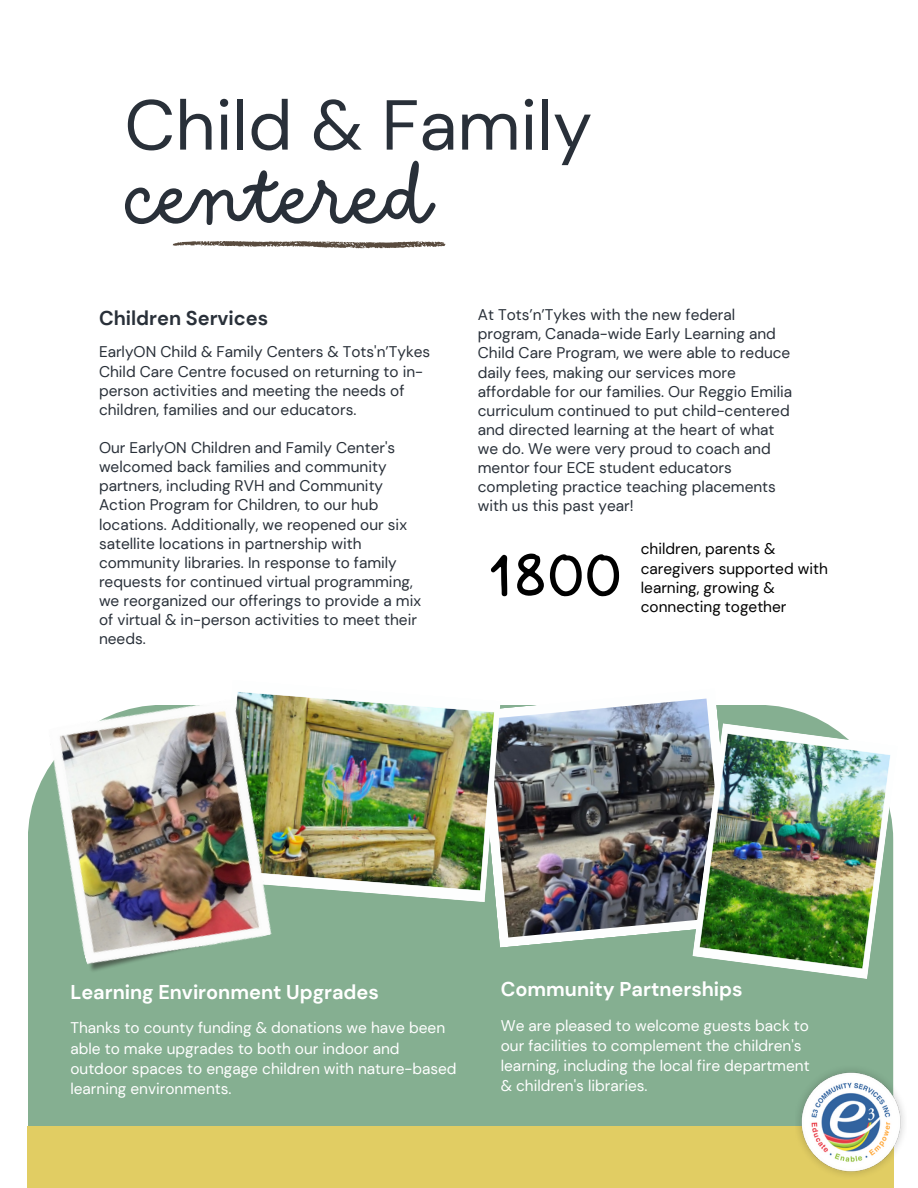
<style>
.page{position:relative;width:918px;height:1188px;background:#fff}
.page>*{position:absolute;margin:0;border:0;box-sizing:border-box;transform-origin:0 0}
.t1{font:78.9px "DO Script Regular";color:#293039}
.t2{font:70.5px "DM Sans";color:#293039}
.t3{font:65.4px "DO Script Regular";color:#000}
.t4{font:700 19.95px "DM Sans";color:#fff}
.t5{font:700 19.95px "DM Sans";color:#293039}
.t6{font:15.45px/19.2px "DM Sans";color:#293039}
.t7{font:15.45px/20.2px "DM Sans";color:#fff}
.t8{font:15.45px/19.2px "DM Sans";color:#000}
</style>
<div class="page">
<svg style="left:172px;top:241px;width:274px;height:8px"></svg>
<div style="left:28px;top:705px;width:865px;height:483px;background:#85af91"></div>
<div style="left:27px;top:1127px;width:866px;height:61px;background:#e1cd63"></div>
<svg style="left:805px;top:705px;width:88px;height:18px"></svg>
<img style="left:795px;top:1065px;width:109px;height:114px">
<img style="left:496px;top:698px;width:222px;height:250px">
<img style="left:307px;top:697px;width:194px;height:205px">
<img style="left:28px;top:692px;width:279px;height:279px">
<img style="left:692px;top:723px;width:202px;height:256px">
<p class="t2" style="left:125px;top:80px;width:469px">Child &amp; Family</p>
<p class="t1" style="left:127px;top:152px;width:307px">centered</p>
<p class="t5" style="left:99px;top:305px;width:171px">Children Services</p>
<p class="t6" style="left:478px;top:305px;width:316px">At Tots’n’Tykes with the new federal program, Canada-wide Early Learning and Child Care Program, we were able to reduce daily fees, making our services more affordable for our families. Our Reggio Emilia curriculum continued to put child-centered and directed learning at the heart of what we do. We were very proud to coach and mentor four ECE student educators completing practice teaching placements with us this past year!</p>
<p class="t6" style="left:99px;top:343px;width:333px">EarlyON Child &amp; Family Centers &amp; Tots'n’Tykes Child Care Centre focused on returning to in&shy;person activities and meeting the needs of children, families and our educators.</p>
<p class="t6" style="left:99px;top:438px;width:324px">Our EarlyON Children and Family Center's welcomed back families and community partners, including RVH and Community Action Program for Children, to our hub locations. Additionally, we reopened our six satellite locations in partnership with community libraries. In response to family requests for continued virtual programming, we reorganized our offerings to provide a mix of virtual &amp; in-person activities to meet their needs.</p>
<p class="t8" style="left:641px;top:540px;width:189px">children, parents &amp; caregivers supported with learning, growing &amp; connecting together</p>
<p class="t3" style="left:488px;top:538px;width:136px">1800</p>
<p class="t4" style="left:70px;top:979px;width:310px">Learning Environment Upgrades</p>
<p class="t7" style="left:70px;top:1018px;width:388px">Thanks to county funding &amp; donations we have been able to make upgrades to both our indoor and outdoor spaces to engage children with nature-based learning environments.</p>
<p class="t4" style="left:501px;top:977px;width:243px">Community Partnerships</p>
<p class="t7" style="left:501px;top:1015px;width:310px">We are pleased to welcome guests back to our facilities to complement the children's learning, including the local fire department &amp; children's libraries.</p>
</div>
